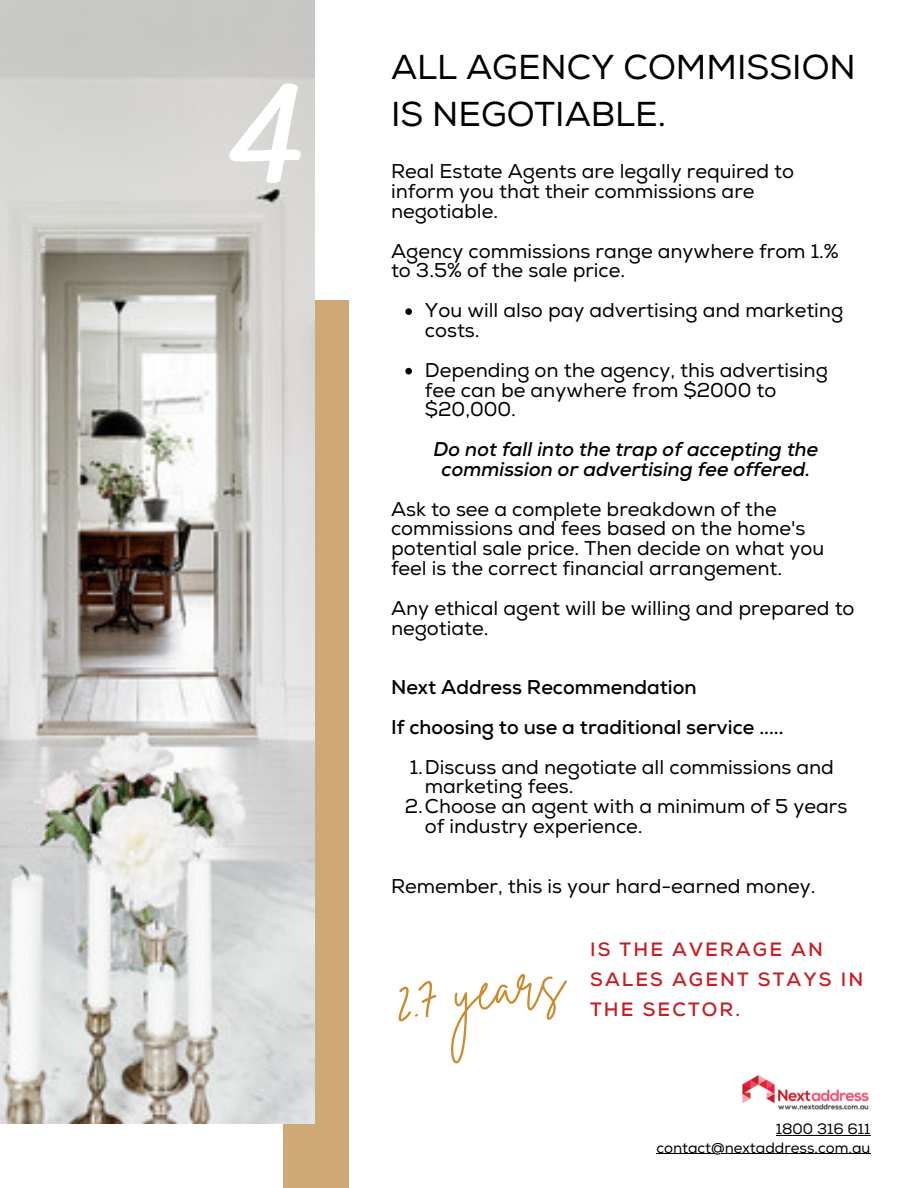
<style>
.page{position:relative;width:918px;height:1188px;background:#fff}
.page>*{position:absolute;margin:0;border:0;box-sizing:border-box;transform-origin:0 0}
.t1{font:150px "Nexa Script";color:#fff}
.t2{font:58.5px "Brittany Signature";color:#cb8b2c}
.t3{font:34.5px/47.2px "Nexa";color:#000}
.t4{font:19.95px/19.8px "Nexa";color:#000}
.t5{font:italic 700 19.95px/19.8px "Nexa";color:#000;text-align:center}
.t6{font:700 19.95px/39.8px "Nexa";color:#000}
.t7{font:700 19.35px/30.3px "Nexa";letter-spacing:.11em;color:#c32026}
.t8{font:15px/18.6px "Nexa";color:#000;text-align:right}
</style>
<div class="page">
<div style="left:283px;top:300px;width:65px;height:888px;background:#cfa975"></div>
<img style="left:0;top:0;width:315px;height:1124px">
<svg style="left:405px;top:308px;width:7px;height:7px"></svg>
<svg style="left:405px;top:368px;width:7px;height:6px"></svg>
<hr style="left:776px;top:1135px;width:95px;height:1px;background:#000">
<hr style="left:656px;top:1154px;width:215px;height:1px;background:#000">
<img style="left:742px;top:1075px;width:127px;height:35px">
<h1 class="t1" style="left:225px;top:47px;width:84px">4</h1>
<h3 class="t3" style="left:391px;top:45px;width:466px">ALL AGENCY COMMISSION<br>IS NEGOTIABLE.</h3>
<p class="t4" style="left:391px;top:162px;width:405px">Real Estate Agents are legally required to inform you that their commissions are negotiable.</p>
<p class="t4" style="left:391px;top:241px;width:449px">Agency commissions range anywhere from 1.% to 3.5% of the sale price.</p>
<p class="t4" style="left:425px;top:301px;width:420px">You will also pay advertising and marketing costs.</p>
<p class="t4" style="left:425px;top:361px;width:404px">Depending on the agency, this advertising fee can be anywhere from $2000 to $20,000.</p>
<p class="t5" style="left:434px;top:440px;width:386px">Do not fall into the trap of accepting the commission or advertising fee offered.</p>
<p class="t4" style="left:391px;top:499px;width:435px">Ask to see a complete breakdown of the commissions and fees based on the home's potential sale price. Then decide on what you feel is the correct financial arrangement.</p>
<p class="t4" style="left:391px;top:599px;width:465px">Any ethical agent will be willing and prepared to negotiate.</p>
<p class="t6" style="left:391px;top:668px;width:394px">Next Address Recommendation<br>If choosing to use a traditional service .....</p>
<p class="t4" style="left:410px;top:758px;width:426px">1.Discuss and negotiate all commissions and</p>
<p class="t4" style="left:425px;top:777px;width:150px">marketing fees.</p>
<p class="t4" style="left:405px;top:797px;width:444px">2.Choose an agent with a minimum of 5 years</p>
<p class="t4" style="left:425px;top:817px;width:219px">of industry experience.</p>
<p class="t4" style="left:391px;top:877px;width:426px">Remember, this is your hard-earned money.</p>
<h2 class="t2" style="left:390px;top:965px;width:171px;rotate:-9deg">2.7 years</h2>
<p class="t7" style="left:590px;top:935px;width:275px">IS THE AVERAGE AN<br>SALES AGENT STAYS IN<br>THE SECTOR.</p>
<p class="t8" style="left:656px;top:1120px;width:216px">1800 316 611 contact@nextaddress.com.au</p>
</div>
